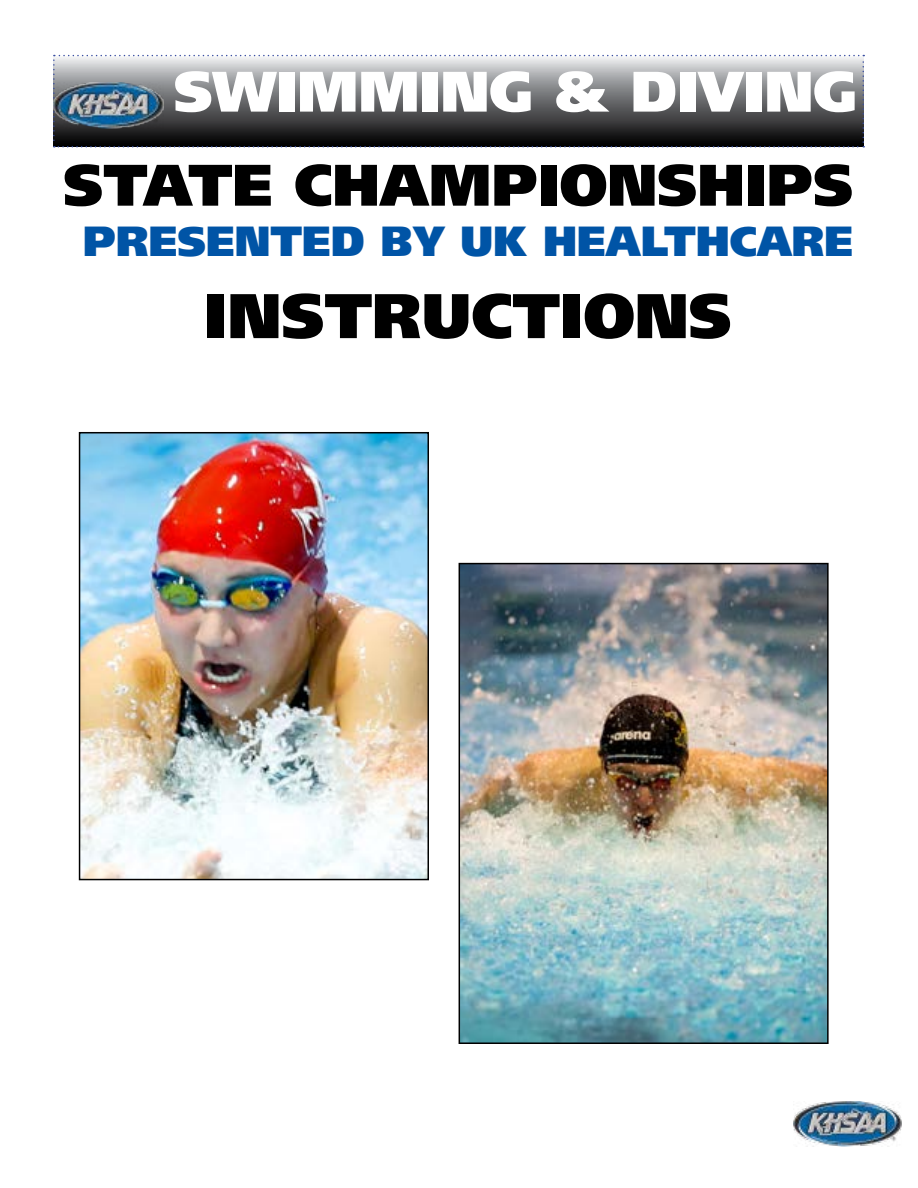
<style>
.page{position:relative;width:918px;height:1188px;background:#fff}
.page>*{position:absolute;margin:0;border:0;box-sizing:border-box;transform-origin:0 0}
.t1{font:900 63px "Frutiger LT";color:#000}
.t2{font:900 58.5px "Frutiger LT";color:#000}
.t3{font:900 57px "Frutiger LT";color:#fff}
.t4{font:900 41.85px "Frutiger LT";color:#0054a6}
</style>
<div class="page">
<svg style="left:53px;top:55px;width:811px;height:93px;background:#6f7073"></svg>
<img style="left:54px;top:82px;width:110px;height:46px">
<img style="left:794px;top:1102px;width:108px;height:45px">
<img style="left:82px;top:435px;width:344px;height:442px">
<div style="left:79px;top:432px;width:350px;height:448px;border:2px solid #000"></div>
<img style="left:462px;top:566px;width:364px;height:475px">
<div style="left:459px;top:563px;width:370px;height:481px;border:2px solid #000"></div>
<h3 class="t3" style="left:174px;top:57px;width:685px">SWIMMING &amp; DIVING</h3>
<h2 class="t2" style="left:63px;top:149px;width:792px">STATE CHAMPIONSHIPS</h2>
<p class="t4" style="left:83px;top:216px;width:772px">PRESENTED BY UK HEALTHCARE</p>
<h1 class="t1" style="left:204px;top:278px;width:529px">INSTRUCTIONS</h1>
</div>
